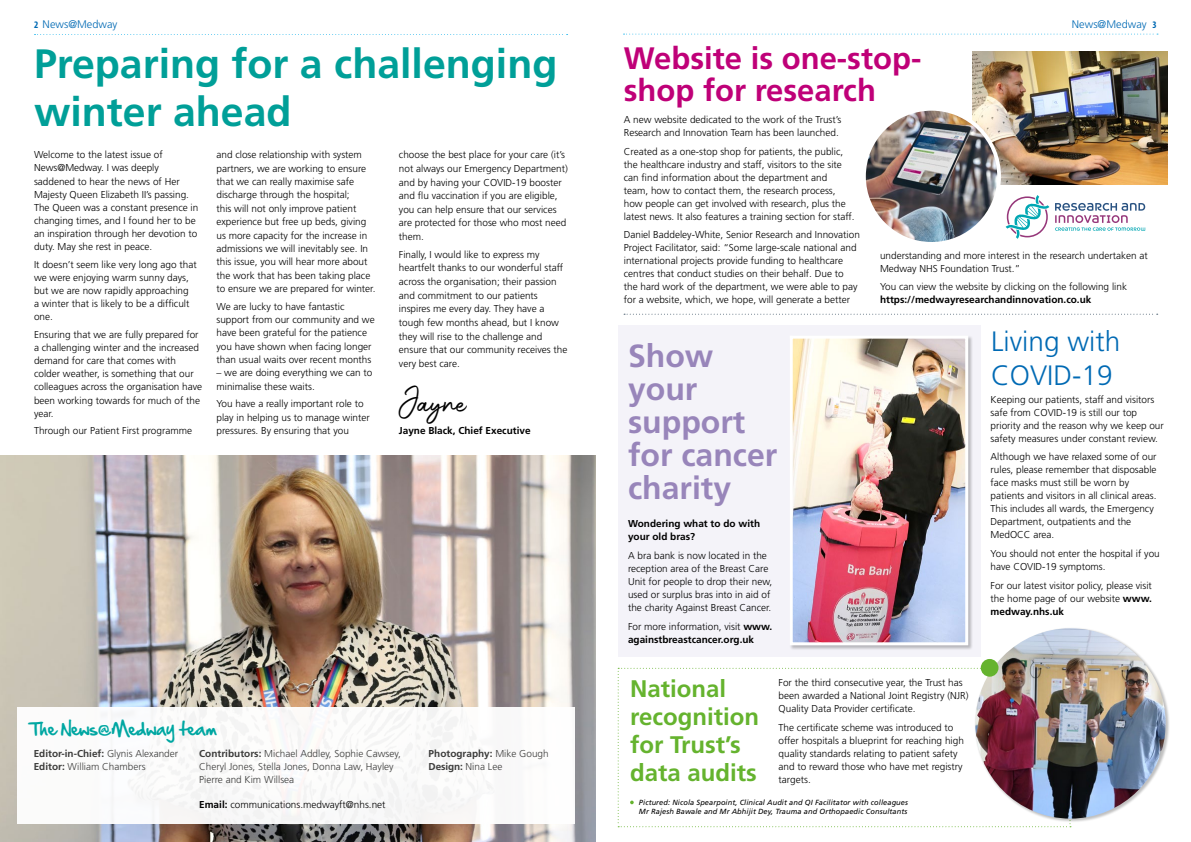
<style>
.page{position:relative;width:1191px;height:842px;background:#fff}
.page>*{position:absolute;margin:0;border:0;box-sizing:border-box;transform-origin:0 0}
.t1{font:700 41px/48px "Frutiger LT Std";color:#009f98}
.t2{font:700 32px/33px "Frutiger LT Std";color:#9885ba}
.t3{font:700 31px/32px "Frutiger LT Std";color:#bf0078}
.t4{font:300 28px/33.6px "Frutiger LT Std";color:#006ab4}
.t5{font:700 24px/28px "Frutiger LT Std";color:#65b32e}
.t6{font:18px "Photoshoot";color:#000}
.t7{font:16px "Hand Of Sean";color:#00a7a2}
.t8{font:300 11px "Frutiger LT Std";color:#006ab4}
.t9{font:300 10px/13px "Frutiger LT Std";color:#000}
.t10{font:700 10px/13px "Frutiger LT Std";color:#000}
.t11{font:300 10px/13px "Frutiger LT Std";color:#3c3c3b}
.t12{font:700 10px/13px "Frutiger LT Std";color:#3c3c3b}
.t13{font:italic 7.4px/8.4px "Frutiger LT Std";letter-spacing:.01em;color:#000}
.s1{font-family:"Myriad Pro";font-weight:700;font-stretch:condensed;font-size:10px}
.s2{font-weight:700}
.s3{font-weight:300}
</style>
<div class="page">
<svg style="left:35px;top:34px;width:532px;height:1px"></svg>
<img style="left:0;top:455px;width:595px;height:387px">
<div style="left:618px;top:325px;width:362px;height:332px;background:#f4f3f9"></div>
<svg style="left:624px;top:314px;width:533px;height:1px"></svg>
<div style="left:18px;top:707px;width:557px;height:116px;background:#fff"></div>
<img style="left:972px;top:52px;width:195px;height:132px">
<img style="left:864px;top:109px;width:135px;height:135px;border-radius:68px">
<div style="left:862px;top:107px;width:139px;height:139px;border:4px solid #fff;border-radius:50%"></div>
<svg style="left:1055px;top:203px;width:90px;height:28px"></svg>
<svg style="left:1005px;top:195px;width:44px;height:44px"></svg>
<div style="left:789px;top:335px;width:183px;height:315px;background:#000;opacity:.25"></div>
<img style="left:793px;top:340px;width:171px;height:301px">
<div style="left:789px;top:336px;width:179px;height:309px;border:3px solid #fff"></div>
<div style="left:974px;top:627px;width:195px;height:195px;background:#000;opacity:.25"></div>
<img style="left:975px;top:628px;width:190px;height:191px;border-radius:95px">
<div style="left:980px;top:659px;width:18px;height:18px;background:#65b32e;border-radius:50%"></div>
<svg style="left:617px;top:668px;width:454px;height:159px"></svg>
<svg style="left:623px;top:34px;width:535px;height:1px"></svg>
<p class="t8" style="left:34px;top:18px;width:85px"><span class="s1">2</span> News@Medway</p>
<h1 class="t1" style="left:34px;top:40px;width:525px">Preparing for a challenging winter ahead</h1>
<p class="t9" style="left:34px;top:148px;width:166px">Welcome to the latest issue of<br>News@Medway. I was deeply saddened to hear the news of Her<br>Majesty Queen Elizabeth II’s passing.<br>The Queen was a constant presence in changing times, and I found her to be an inspiration through her devotion to duty. May she rest in peace.</p>
<p class="t9" style="left:34px;top:258px;width:164px">It doesn’t seem like very long ago that we were enjoying warm sunny days, but we are now rapidly approaching<br>a winter that is likely to be a difficult one.</p>
<p class="t9" style="left:34px;top:328px;width:170px">Ensuring that we are fully prepared for a challenging winter and the increased demand for care that comes with colder weather, is something that our colleagues across the organisation have been working towards for much of the year.</p>
<p class="t9" style="left:34px;top:424px;width:159px">Through our Patient First programme</p>
<p class="t9" style="left:216px;top:148px;width:160px;line-height:13.4px">and close relationship with system partners, we are working to ensure that we can really maximise safe discharge through the hospital;<br>this will not only improve patient experience but free up beds, giving us more capacity for the increase in admissions we will inevitably see. In this issue, you will hear more about the work that has been taking place to ensure we are prepared for winter.</p>
<p class="t9" style="left:216px;top:300px;width:160px;line-height:13.4px">We are lucky to have fantastic support from our community and we have been grateful for the patience you have shown when facing longer than usual waits over recent months</p>
<p class="t9" style="left:216px;top:366px;width:157px;line-height:13.4px">– we are doing everything we can to minimalise these waits.</p>
<p class="t9" style="left:216px;top:397px;width:155px;line-height:13.4px">You have a really important role to play in helping us to manage winter pressures. By ensuring that you</p>
<p class="t9" style="left:399px;top:148px;width:170px;line-height:13.6px">choose the best place for your care (it’s not always our Emergency Department) and by having your COVID-19 booster and flu vaccination if you are eligible, you can help ensure that our services are protected for those who most need them.</p>
<p class="t9" style="left:399px;top:248px;width:170px;line-height:13.6px">Finally, I would like to express my heartfelt thanks to our wonderful staff across the organisation; their passion and commitment to our patients inspires me every day. They have a tough few months ahead, but I know they will rise to the challenge and ensure that our community receives the very best care.</p>
<h3 class="t6" style="left:399px;top:395px;width:69px">Jayne</h3>
<p class="t10" style="left:399px;top:424px;width:133px">Jayne Black, Chief Executive</p>
<h3 class="t7" style="left:29px;top:714px;width:190px">The News@Medway team</h3>
<p class="t11" style="left:199px;top:747px;width:203px"><span class="s2">Contributors:</span> Michael Addley, Sophie Cawsey,<br>Cheryl Jones, Stella Jones, Donna Law, Hayley<br>Pierre and Kim Willsea</p>
<p class="t12" style="left:429px;top:747px;width:122px">Photography: <span class="s3">Mike Gough<br></span>Design: <span class="s3">Nina Lee</span></p>
<p class="t11" style="left:34px;top:747px;width:146px"><span class="s2">Editor-in-Chief:</span> Glynis Alexander<br><span class="s2">Editor:</span> William Chambers</p>
<p class="t9" style="left:199px;top:798px;width:188px"><span class="s2">Email:</span> communications.medwayft@nhs.net</p>
<p class="t8" style="left:1072px;top:18px;width:86px">News@Medway <span class="s1">3</span></p>
<h3 class="t3" style="left:624px;top:43px;width:299px">Website is one-stop&shy;shop for research</h3>
<p class="t9" style="left:624px;top:113px;width:219px">A new website dedicated to the work of the Trust’s<br>Research and Innovation Team has been launched.</p>
<p class="t9" style="left:624px;top:145px;width:232px">Created as a one-stop shop for patients, the public, the healthcare industry and staff, visitors to the site can find information about the department and<br>team, how to contact them, the research process, how people can get involved with research, plus the latest news. It also features a training section for staff.</p>
<p class="t9" style="left:624px;top:229px;width:237px">Daniel Baddeley-White, Senior Research and Innovation Project Facilitator, said: “Some large-scale national and international projects provide funding to healthcare centres that conduct studies on their behalf. Due to the hard work of the department, we were able to pay for a website, which, we hope, will generate a better</p>
<p class="t9" style="left:880px;top:249px;width:269px">understanding and more interest in the research undertaken at<br>Medway NHS Foundation Trust.”</p>
<p class="t9" style="left:880px;top:281px;width:248px">You can view the website by clicking on the following link</p>
<p class="t10" style="left:880px;top:293px;width:213px">https://medwayresearchandinnovation.co.uk</p>
<h2 class="t2" style="left:628px;top:340px;width:151px">Show your support for cancer charity</h2>
<p class="t10" style="left:628px;top:517px;width:134px">Wondering what to do with your old bras?</p>
<p class="t9" style="left:628px;top:549px;width:146px">A bra bank is now located in the reception area of the Breast Care<br>Unit for people to drop their new, used or surplus bras into in aid of the charity Against Breast Cancer.</p>
<p class="t10" style="left:628px;top:620px;width:146px"><span class="s3">For more information, visit</span> www. againstbreastcancer.org.uk</p>
<h3 class="t5" style="left:630px;top:674px;width:130px">National recognition for Trust’s data audits</h3>
<p class="t9" style="left:778px;top:676px;width:191px">For the third consecutive year, the Trust has been awarded a National Joint Registry (NJR)<br>Quality Data Provider certificate.</p>
<p class="t9" style="left:778px;top:721px;width:187px">The certificate scheme was introduced to offer hospitals a blueprint for reaching high quality standards relating to patient safety and to reward those who have met registry targets.</p>
<p class="t13" style="left:639px;top:798px;width:270px">Pictured: Nicola Spearpoint, Clinical Audit and QI Facilitator with colleagues<br>Mr Rajesh Bawale and Mr Abhijit Dey, Trauma and Orthopaedic Consultants</p>
<h3 class="t4" style="left:991px;top:325px;width:131px">Living with<br>COVID-19</h3>
<p class="t9" style="left:990px;top:393px;width:175px">Keeping our patients, staff and visitors safe from COVID-19 is still our top priority and the reason why we keep our safety measures under constant review.</p>
<p class="t9" style="left:990px;top:450px;width:167px">Although we have relaxed some of our rules, please remember that disposable face masks must still be worn by patients and visitors in all clinical areas.<br>This includes all wards, the Emergency Department, outpatients and the MedOCC area.</p>
<p class="t9" style="left:990px;top:547px;width:171px">You should not enter the hospital if you have COVID-19 symptoms.</p>
<p class="t9" style="left:990px;top:579px;width:163px;text-align:justify">For our latest visitor policy, please visit the home page of our website <span class="s2">www. medway.nhs.uk</span></p>
</div>
